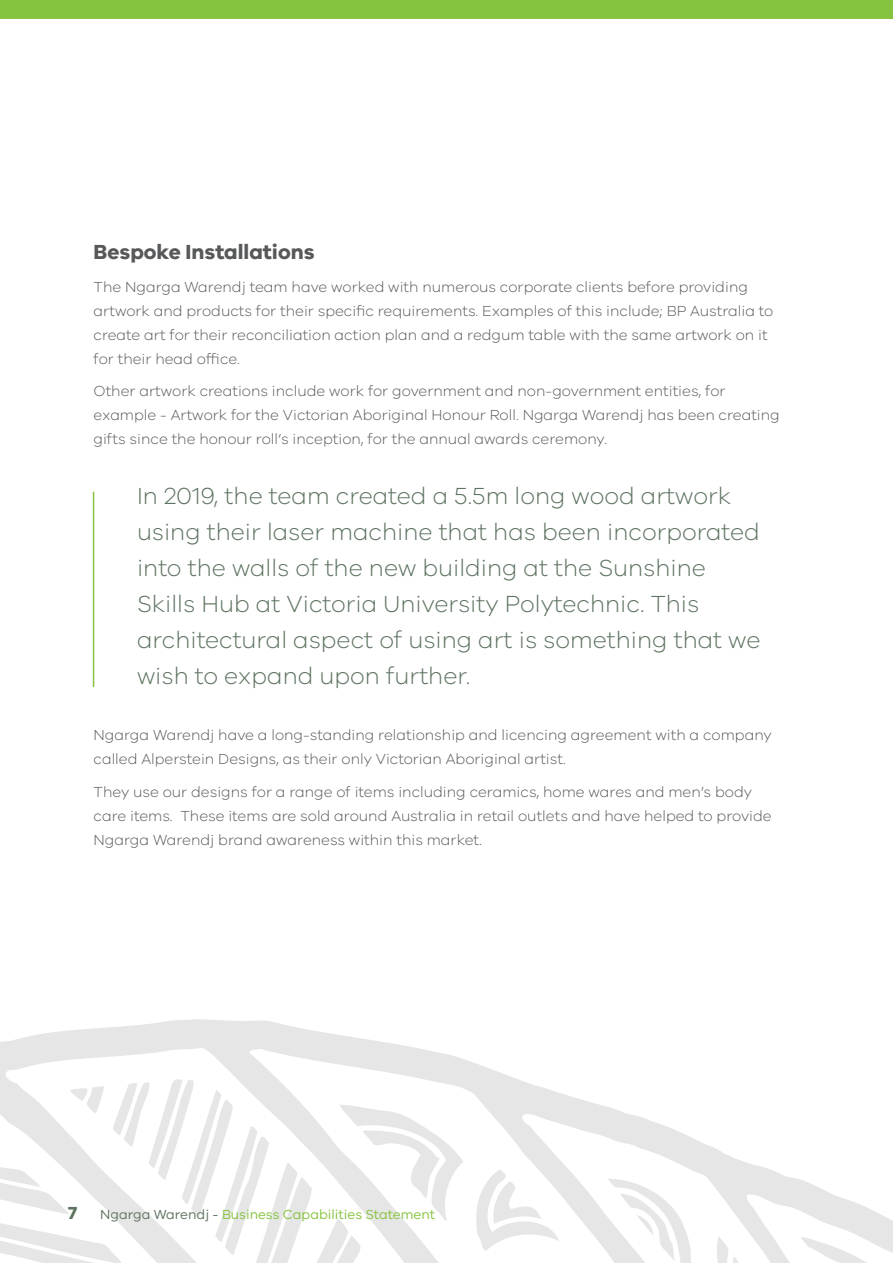
<style>
.page{position:relative;width:893px;height:1263px;background:#fff}
.page>*{position:absolute;margin:0;border:0;box-sizing:border-box;transform-origin:0 0}
.WOMBAT_BODY_TEXT{font:300 24px/36px "VIC";color:#5e7360}
.WOMBAT_BODY_TEXT-2{font:700 21px "VIC";color:#57585a}
.BASIC_BODY{font:700 18px "VIC";color:#5e7360}
.WOMBAT_BODY_TEXT-3{font:300 15px/24px "VIC";color:#57585a}
.BASIC_BODY-2{font:13.5px "VIC";color:#86c43f}
.s1{color:#5e7360}
</style>
<div class="page">
<svg style="left:0;top:1019px;width:893px;height:244px"></svg>
<svg style="left:476px;top:1169px;width:84px;height:82px"></svg>
<svg style="left:0;top:1077px;width:463px;height:186px"></svg>
<div style="left:0;top:0;width:893px;height:19px;background:#86c43f"></div>
<hr style="left:93px;top:492px;width:1px;height:195px;background:#86c43f">
<p class="WOMBAT_BODY_TEXT-2" style="left:94px;top:239px;width:222px">Bespoke Installations</p>
<p class="WOMBAT_BODY_TEXT-3" style="left:94px;top:274px;width:681px">The Ngarga Warendj team have worked with numerous corporate clients before providing artwork and products for their specific requirements. Examples of this include; BP Australia to create art for their reconciliation action plan and a redgum table with the same artwork on it for their head office.</p>
<p class="WOMBAT_BODY_TEXT-3" style="left:94px;top:379px;width:688px">Other artwork creations include work for government and non-government entities, for example - Artwork for the Victorian Aboriginal Honour Roll. Ngarga Warendj has been creating gifts since the honour roll’s inception, for the annual awards ceremony.</p>
<p class="WOMBAT_BODY_TEXT" style="left:137px;top:477px;width:625px">In 2019, the team created a 5.5m long wood artwork using their laser machine that has been incorporated into the walls of the new building at the Sunshine Skills Hub at Victoria University Polytechnic. This architectural aspect of using art is something that we wish to expand upon further.</p>
<p class="WOMBAT_BODY_TEXT-3" style="left:94px;top:723px;width:680px">Ngarga Warendj have a long-standing relationship and licencing agreement with a company called Alperstein Designs, as their only Victorian Aboriginal artist.</p>
<p class="WOMBAT_BODY_TEXT-3" style="left:94px;top:779px;width:680px">They use our designs for a range of items including ceramics, home wares and men’s body care items. These items are sold around Australia in retail outlets and have helped to provide<br>Ngarga Warendj brand awareness within this market.</p>
<p class="BASIC_BODY" style="left:68px;top:1202px;width:11px">7</p>
<p class="BASIC_BODY-2" style="left:100px;top:1207px;width:336px"><span class="s1">Ngarga Warendj -</span> Business Capabilities Statement</p>
</div>
